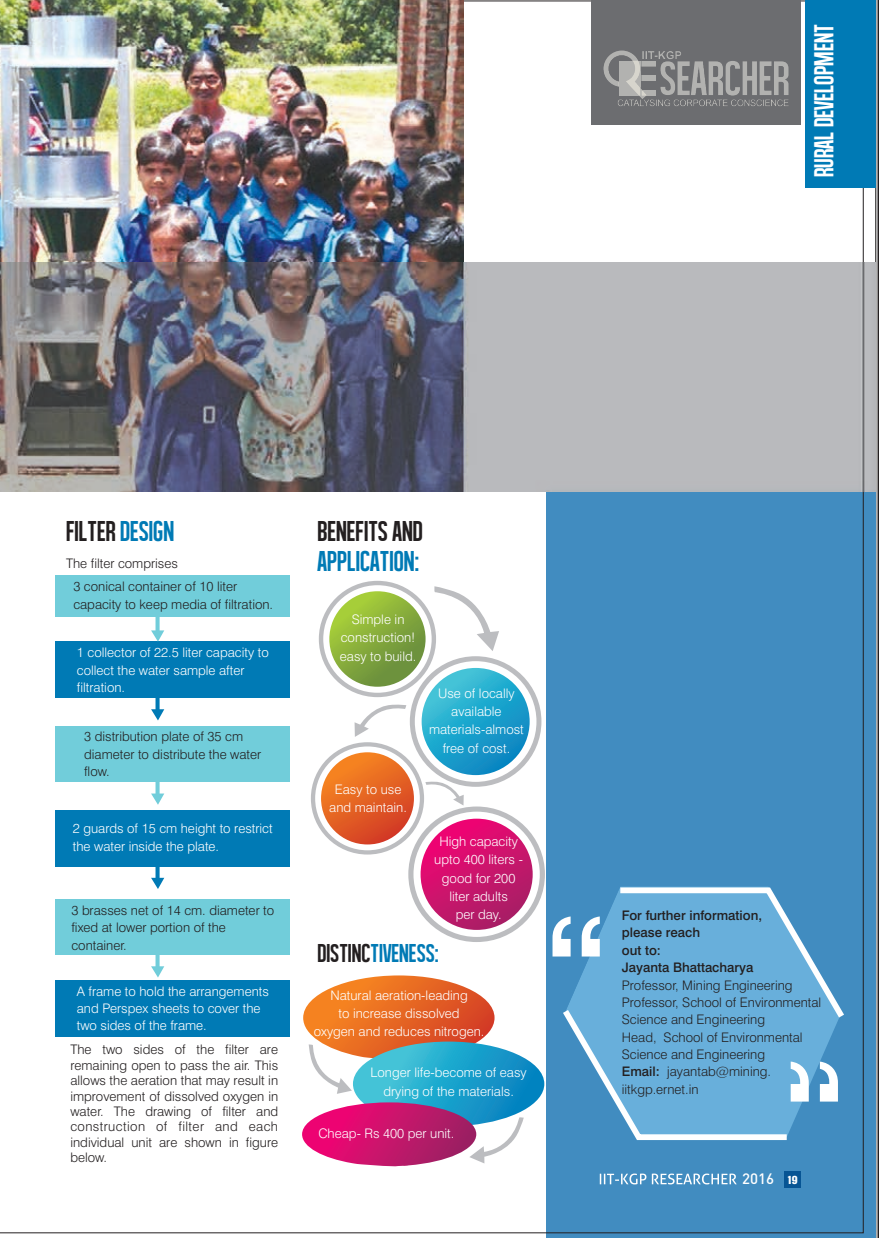
<style>
.page{position:relative;width:879px;height:1238px;background:#fff}
.page>*{position:absolute;margin:0;border:0;box-sizing:border-box;transform-origin:0 0}
.t1{font:29.25px "Alegre Sans";color:#231f20}
.t2{font:29.25px "Alegre Sans";color:#007ab5}
.t3{font:28.05px "Alegre Sans";color:#fff}
.t4{font:26.4px "Alegre Sans";color:#007ab5}
.t5{font:500 14.85px "DIN Pro";color:#fff}
.t6{font:300 13.2px/17.4px "Swiss 721 BT";color:#231f20}
.t7{font:300 13.2px/18.1px "Swiss 721 BT";color:#fff;text-align:center}
.t8{font:500 13.2px/17.4px "Swiss 721 BT";color:#231f20}
.t9{font:700 11.7px "Helvetica Con BQ";color:#fff}
.s1{color:#007ab5}
.s2{color:#231f20}
.s3{font-weight:500}
</style>
<div class="page">
<img style="left:0;top:0;width:878px;height:1238px">
<h2 class="t3" style="left:808px;top:177px;width:155px;rotate:-90deg">RURAL DEVELOPMENT</h2>
<h1 class="t1" style="left:66px;top:515px;width:110px">FILTER <span class="s1">DESIGN</span></h1>
<p class="t6" style="left:66px;top:554px;width:113px">The filter comprises</p>
<p class="t6" style="left:73px;top:578px;width:201px">3 conical container of 10 liter capacity to keep media of filtration.</p>
<p class="t7" style="left:77px;top:644px;width:193px;line-height:17.4px;text-align:left">1 collector of 22.5 liter capacity to collect the water sample after filtration.</p>
<p class="t6" style="left:84px;top:728px;width:179px">3 distribution plate of 35 cm diameter to distribute the water flow.</p>
<p class="t7" style="left:73px;top:820px;width:201px;line-height:17.4px;text-align:left">2 guards of 15 cm height to restrict the water inside the plate.</p>
<p class="t6" style="left:71px;top:901px;width:204px">3 brasses net of 14 cm. diameter to fixed at lower portion of the container.</p>
<p class="t7" style="left:77px;top:982px;width:193px;line-height:17.4px;text-align:left">A frame to hold the arrangements and Perspex sheets to cover the two sides of the frame.</p>
<p class="t6" style="left:70px;top:1042px;width:209px;line-height:15.5px;text-align:justify">The two sides of the filter are remaining open to pass the air. This allows the aeration that may result in improvement of dissolved oxygen in water. The drawing of filter and construction of filter and each individual unit are shown in figure below.</p>
<h1 class="t1" style="left:317px;top:515px;width:107px">BENEFITS AND</h1>
<h1 class="t2" style="left:317px;top:545px;width:103px">APPLICATION:</h1>
<p class="t7" style="left:340px;top:610px;width:78px">Simple in construction! easy to build.</p>
<p class="t7" style="left:329px;top:780px;width:79px">Easy to use and maintain.</p>
<p class="t7" style="left:429px;top:684px;width:96px">Use of locally available materials-almost free of cost.</p>
<p class="t7" style="left:434px;top:832px;width:90px">High capacity upto 400 liters - good for 200 liter adults<br>per day.</p>
<h3 class="t4" style="left:317px;top:939px;width:123px"><span class="s2">DISTINC</span>TIVENESS:</h3>
<p class="t7" style="left:313px;top:986px;width:172px">Natural aeration-leading<br>to increase dissolved<br>oxygen and reduces nitrogen.</p>
<p class="t7" style="left:370px;top:1063px;width:157px">Longer life-become of easy drying of the materials.</p>
<p class="t7" style="left:318px;top:1124px;width:137px">Cheap- Rs 400 per unit.</p>
<p class="t8" style="left:621px;top:906px;width:142px">For further information, please reach<br>out to:<br>Jayanta Bhattacharya</p>
<p class="t6" style="left:621px;top:976px;width:201px">Professor, Mining Engineering<br>Professor, School of Environmental<br>Science and Engineering<br>Head, School of Environmental<br>Science and Engineering<br><span class="s3">Email:</span> jayantab@mining. iitkgp.ernet.in</p>
<p class="t5" style="left:742px;top:1169px;width:33px">2016</p>
<p class="t9" style="left:786px;top:1173px;width:12px">19</p>
</div>
